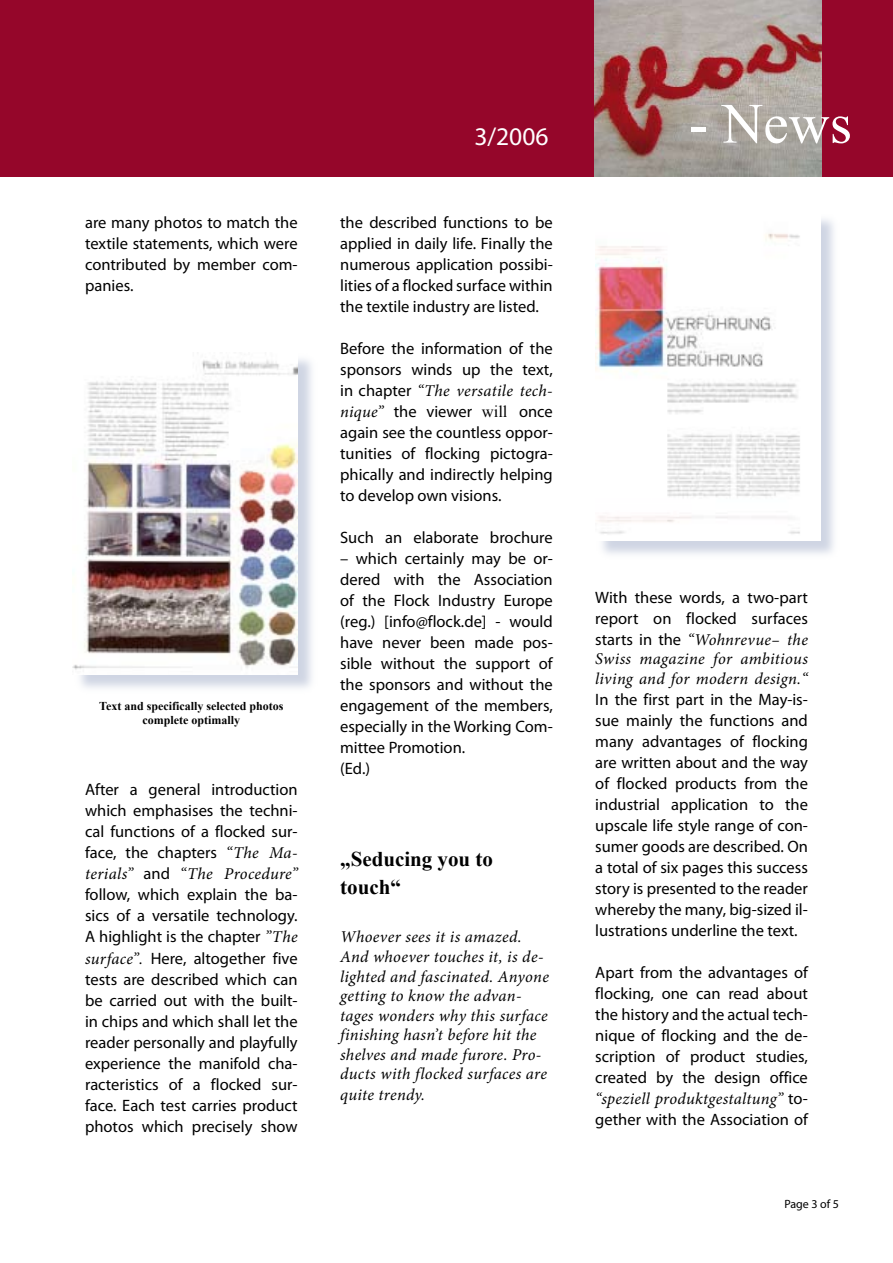
<style>
.page{position:relative;width:893px;height:1263px;background:#fff}
.page>*{position:absolute;margin:0;border:0;box-sizing:border-box;transform-origin:0 0}
.t1{font:57px "Times New Roman";color:#fff}
.t2{font:25.5px "Myriad Pro";color:#fff}
.t3{font:700 21px/28.5px "Times New Roman";color:#000}
.t4{font:16.5px/21px "Myriad Pro";color:#000;text-align:justify}
.t5{font:italic 16.5px/19.5px "Minion Pro";letter-spacing:.015em;color:#000}
.t6{font:700 12px/13.5px "Times New Roman";color:#000;text-align:center}
.t7{font:12px "Myriad Pro";color:#000}
.s1{font-family:"Minion Pro";font-style:italic}
.s2{font-family:"Myriad Pro";font-style:normal}
.s3{font-family:"Times New Roman"}
</style>
<div class="page">
<div style="left:0;top:0;width:893px;height:176px;background:#95062a"></div>
<img style="left:594px;top:0;width:228px;height:176px">
<div style="left:74px;top:354px;width:244px;height:341px;background:#bfc7da;opacity:.75"></div>
<img style="left:73px;top:354px;width:225px;height:321px">
<div style="left:597px;top:214px;width:244px;height:345px;background:#bfc7da;opacity:.75"></div>
<img style="left:595px;top:214px;width:225px;height:326px">
<p class="t4" style="left:85px;top:212px;width:214px">are many photos to match the textile statements, which were contributed by member com&shy;panies.</p>
<p class="t6" style="left:99px;top:699px;width:186px">Text and specifically selected photos complete optimally</p>
<p class="t4" style="left:85px;top:779px;width:214px">After a general introduction which emphasises the techni&shy;cal functions of a flocked sur&shy;face, the chapters <span class="s1">“The Ma-</span></p>
<p class="t5" style="left:85px;top:864px;width:214px">terials” <span class="s2">and</span> “The Procedure”</p>
<p class="t4" style="left:85px;top:884px;width:214px">follow, which explain the ba&shy;sics of a versatile technology.<br>A highlight is the chapter <span class="s1">”The surface”.</span> Here, altogether five tests are described which can be carried out with the built&shy;in chips and which shall let the reader personally and playfully experience the manifold cha&shy;racteristics of a flocked sur&shy;face. Each test carries product photos which precisely show</p>
<h2 class="t2" style="left:474px;top:121px;width:76px">3/2006</h2>
<p class="t4" style="left:340px;top:212px;width:214px">the described functions to be applied in daily life. Finally the numerous application possibi&shy;lities of a flocked surface within the textile industry are listed.</p>
<p class="t4" style="left:340px;top:338px;width:214px">Before the information of the sponsors winds up the text,</p>
<p class="t5" style="left:340px;top:381px;width:214px"><span class="s2">in chapter</span> “The versatile tech-</p>
<p class="t4" style="left:340px;top:401px;width:214px"><span class="s1">nique”</span> the viewer <span class="s3">will</span> once again see the countless oppor&shy;tunities of flocking pictogra&shy;phically and indirectly helping to develop own visions.</p>
<p class="t4" style="left:340px;top:527px;width:214px">Such an elaborate brochure</p>
<p class="t4" style="left:340px;top:548px;width:214px;text-align:left">– which certainly may be or&shy;dered with the Association of the Flock Industry Europe (reg.) [info@flock.de] - would have never been made pos&shy;sible without the support of the sponsors and without the engagement of the members, especially in the Working Com&shy;mittee Promotion.<br>(Ed.)</p>
<p class="t3" style="left:340px;top:844px;width:154px">„Seducing you to touch“</p>
<p class="t5" style="left:340px;top:927px;width:210px">Whoever sees it is amazed.<br>And whoever touches it, is de&shy;lighted and fascinated. Anyone getting to know the advan&shy;tages wonders why this surface finishing hasn’t before hit the shelves and made furore. Pro&shy;ducts with flocked surfaces are</p>
<p class="t5" style="left:340px;top:1085px;width:87px">quite trendy.</p>
<h1 class="t1" style="left:689px;top:85px;width:165px">- News</h1>
<p class="t4" style="left:595px;top:586px;width:214px">With these words, a two-part report on flocked surfaces</p>
<p class="t5" style="left:595px;top:629px;width:214px;text-align:justify"><span class="s2">starts in the</span> “Wohnrevue– the Swiss magazine for ambitious living and for modern design.“</p>
<p class="t4" style="left:595px;top:688px;width:214px">In the first part in the May-is&shy;sue mainly the functions and many advantages of flocking are written about and the way of flocked products from the industrial application to the upscale life style range of con&shy;sumer goods are described. On a total of six pages this success story is presented to the reader whereby the many, big-sized il&shy;lustrations underline the text.</p>
<p class="t4" style="left:595px;top:961px;width:214px">Apart from the advantages of flocking, one can read about the history and the actual tech&shy;nique of flocking and the de&shy;scription of product studies, created by the design office</p>
<p class="t5" style="left:595px;top:1088px;width:214px">“speziell produktgestaltung” <span class="s2">to-</span></p>
<p class="t4" style="left:595px;top:1108px;width:214px">gether with the Association of</p>
<p class="t7" style="left:784px;top:1197px;width:56px">Page of 5</p>
</div>
